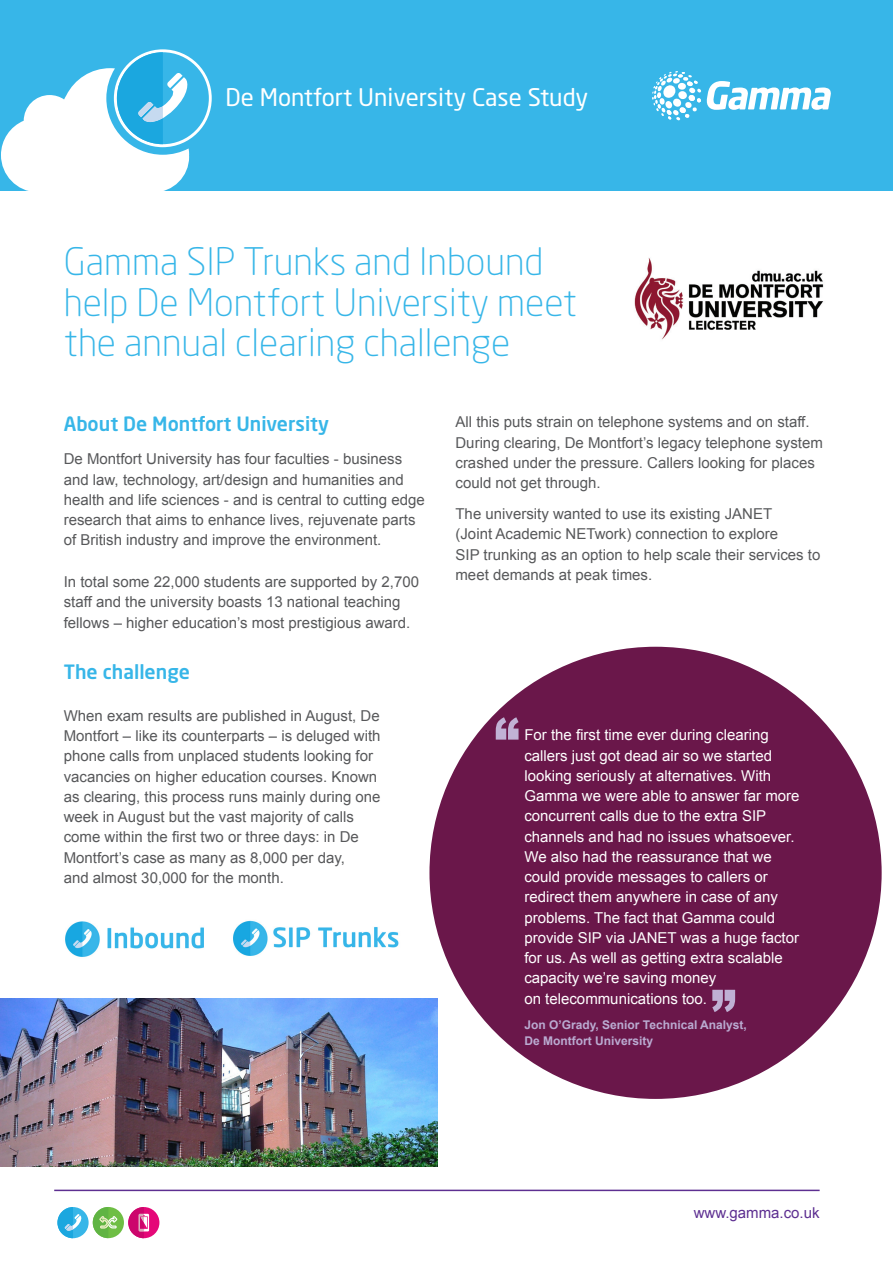
<style>
.page{position:relative;width:893px;height:1263px;background:#fff}
.page>*{position:absolute;margin:0;border:0;box-sizing:border-box;transform-origin:0 0}
.t1{font:300 37.5px/40.5px "Neo Sans Std";color:#37b6e8}
.t2{font:24px "Neo Sans Std";color:#fff}
.t3{font:500 19.5px "Neo Sans Std";color:#37b6e8}
.t4{font:15px/20.2px "Arial";color:#57585a}
.t5{font:15px/20.2px "Arial";color:#fff}
.t6{font:15px "Arial";color:#5d2f91}
.t7{font:700 12px/16.5px "Arial";color:#baabd1}
</style>
<div class="page">
<div style="left:0;top:0;width:893px;height:191px;background:#37b6e8"></div>
<svg style="left:652px;top:71px;width:179px;height:49px"></svg>
<svg style="left:114px;top:49px;width:98px;height:98px"></svg>
<div style="left:117px;top:52px;width:92px;height:92px;background:#37b6e8;border-radius:50%"></div>
<svg style="left:1px;top:52px;width:188px;height:139px"></svg>
<img style="left:634px;top:258px;width:190px;height:82px">
<div style="left:429px;top:647px;width:453px;height:452px;background:#6a174a;border-radius:50%"></div>
<svg style="left:496px;top:717px;width:23px;height:23px"></svg>
<svg style="left:712px;top:990px;width:23px;height:22px"></svg>
<img style="left:65px;top:921px;width:139px;height:36px">
<img style="left:233px;top:920px;width:166px;height:36px">
<img style="left:0;top:998px;width:437px;height:168px">
<hr style="left:54px;top:1189px;width:766px;height:2px;background:#5d2f91">
<div style="left:57px;top:1207px;width:32px;height:31px;background:#37b6e8;border-radius:50%"></div>
<svg style="left:57px;top:1207px;width:25px;height:31px"></svg>
<div style="left:93px;top:1207px;width:31px;height:31px;background:#6ebe44;border-radius:50%"></div>
<svg style="left:93px;top:1207px;width:24px;height:31px"></svg>
<div style="left:128px;top:1207px;width:31px;height:31px;background:#e50878;border-radius:50%"></div>
<svg style="left:128px;top:1207px;width:21px;height:31px"></svg>
<p class="t2" style="left:225px;top:83px;width:365px">De Montfort University Case Study</p>
<p class="t1" style="left:64px;top:241px;width:515px">Gamma SIP Trunks and Inbound help De Montfort University meet the annual clearing challenge</p>
<p class="t3" style="left:64px;top:412px;width:267px">About De Montfort University</p>
<p class="t4" style="left:64px;top:449px;width:363px">De Montfort University has four faculties - business and law, technology, art/design and humanities and health and life sciences - and is central to cutting edge research that aims to enhance lives, rejuvenate parts of British industry and improve the environment.</p>
<p class="t4" style="left:64px;top:571px;width:357px;line-height:20.7px">In total some 22,000 students are supported by 2,700 staff and the university boasts 13 national teaching fellows – higher education’s most prestigious award.</p>
<p class="t3" style="left:64px;top:660px;width:128px">The challenge</p>
<p class="t4" style="left:64px;top:706px;width:318px">When exam results are published in August, De Montfort – like its counterparts – is deluged with phone calls from unplaced students looking for vacancies on higher education courses. Known as clearing, this process runs mainly during one week in August but the vast majority of calls come within the first two or three days: in De Montfort’s case as many as 8,000 per day,<br>and almost 30,000 for the month.</p>
<p class="t4" style="left:455px;top:412px;width:369px">All this puts strain on telephone systems and on staff.<br>During clearing, De Montfort’s legacy telephone system crashed under the pressure. Callers looking for places could not get through.</p>
<p class="t4" style="left:455px;top:504px;width:366px">The university wanted to use its existing JANET<br>(Joint Academic NETwork) connection to explore<br>SIP trunking as an option to help scale their services to meet demands at peak times.</p>
<p class="t5" style="left:524px;top:725px;width:277px">For the first time ever during clearing callers just got dead air so we started looking seriously at alternatives. With Gamma we were able to answer far more concurrent calls due to the extra SIP channels and had no issues whatsoever.<br>We also had the reassurance that we could provide messages to callers or redirect them anywhere in case of any problems. The fact that Gamma could provide SIP via JANET was a huge factor for us. As well as getting extra scalable capacity we’re saving money<br>on telecommunications too.</p>
<p class="t7" style="left:524px;top:1016px;width:224px">Jon O’Grady, Senior Technical Analyst,<br>De Montfort University</p>
<p class="t6" style="left:694px;top:1202px;width:127px">www.gamma.co.uk</p>
</div>
